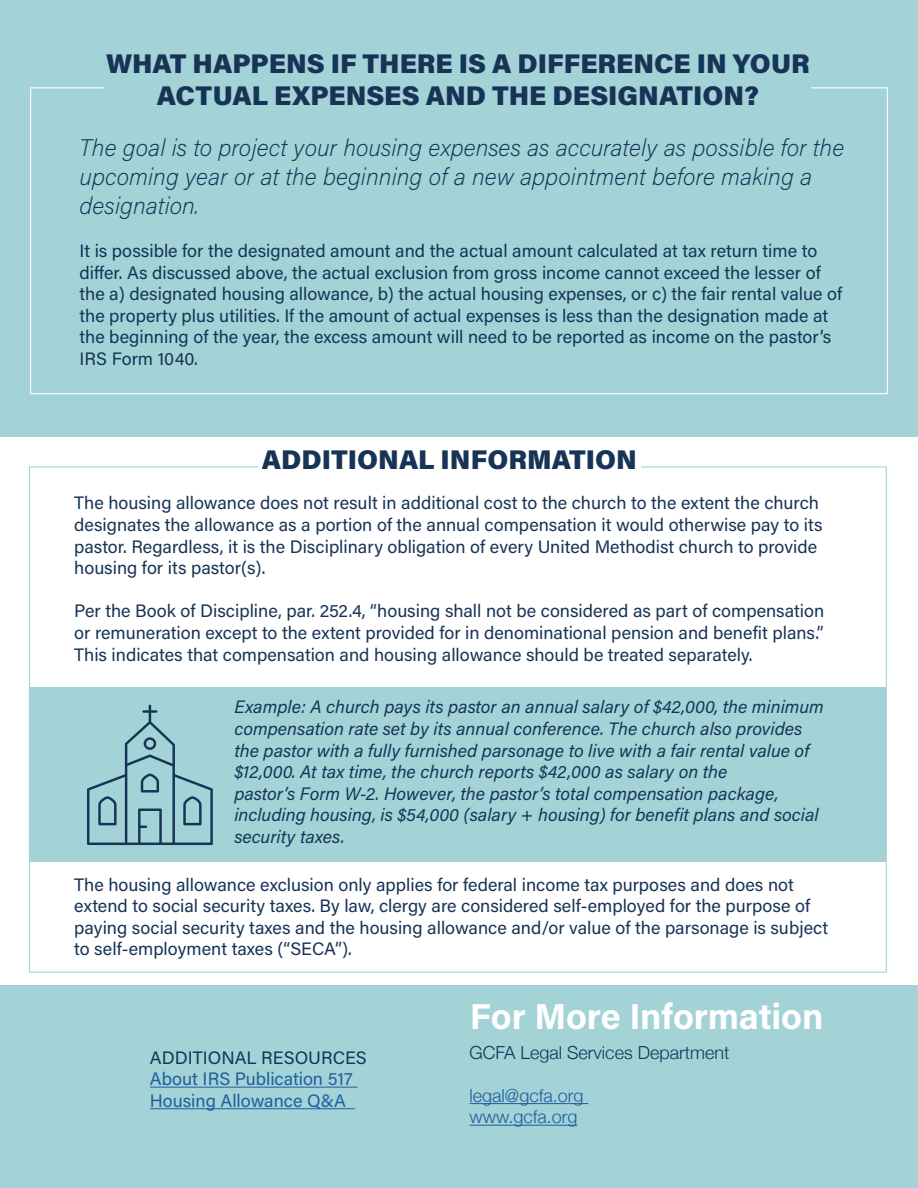
<style>
.page{position:relative;width:918px;height:1188px;background:#fff}
.page>*{position:absolute;margin:0;border:0;box-sizing:border-box;transform-origin:0 0}
.t1{font:700 36px "Acumin Pro";letter-spacing:-.005em;color:#fff}
.t2{font:900 27px/32.4px "Acumin Pro";color:#173456;text-align:center}
.t3{font:italic 200 24px/28.8px "Acumin Pro";color:#173456}
.t4{font:18px/21.6px "Acumin Pro";color:#173456}
.t5{font:italic 18px/21.6px "Acumin Pro";color:#173456}
.t6{font:18px/21.6px "Acumin Pro";color:#215e9e}
.t7{font:300 18px "Helvetica Neue";color:#173456}
.t8{font:300 18px/21.6px "Helvetica Neue";color:#215e9e}
</style>
<div class="page">
<div style="left:0;top:986px;width:918px;height:202px;background:#a3d2d7"></div>
<div style="left:30px;top:688px;width:856px;height:174px;background:#a3d2d7"></div>
<div style="left:0;top:0;width:918px;height:437px;background:#a3d2d7"></div>
<hr style="left:150px;top:1087px;width:207px;height:1px;background:#215e9e">
<hr style="left:150px;top:1108px;width:205px;height:1px;background:#215e9e">
<svg style="left:87px;top:705px;width:126px;height:140px"></svg>
<hr style="left:470px;top:1103px;width:118px;height:1px;background:#215e9e">
<hr style="left:470px;top:1125px;width:108px;height:1px;background:#215e9e">
<h2 class="t2" style="left:106px;top:46px;width:705px">WHAT HAPPENS IF THERE IS A DIFFERENCE IN YOUR<br>ACTUAL EXPENSES AND THE DESIGNATION?</h2>
<h3 class="t3" style="left:80px;top:132px;width:766px">The goal is to project your housing expenses as accurately as possible for the upcoming year or at the beginning of a new appointment before making a designation.</h3>
<p class="t4" style="left:80px;top:239px;width:764px">It is possible for the designated amount and the actual amount calculated at tax return time to differ. As discussed above, the actual exclusion from gross income cannot exceed the lesser of the a) designated housing allowance, b) the actual housing expenses, or c) the fair rental value of the property plus utilities. If the amount of actual expenses is less than the designation made at the beginning of the year, the excess amount will need to be reported as income on the pastor’s IRS Form 1040.</p>
<h2 class="t2" style="left:262px;top:442px;width:376px">ADDITIONAL INFORMATION</h2>
<p class="t4" style="left:74px;top:492px;width:750px">The housing allowance does not result in additional cost to the church to the extent the church designates the allowance as a portion of the annual compensation it would otherwise pay to its pastor. Regardless, it is the Disciplinary obligation of every United Methodist church to provide housing for its pastor(s).</p>
<p class="t4" style="left:74px;top:600px;width:752px;text-align:justify">Per the Book of Discipline, par. 252.4, “housing shall not be considered as part of compensation or remuneration except to the extent provided for in denominational pension and benefit plans.” This indicates that compensation and housing allowance should be treated separately.</p>
<p class="t5" style="left:234px;top:695px;width:591px">Example: A church pays its pastor an annual salary of $42,000, the minimum compensation rate set by its annual conference. The church also provides the pastor with a fully furnished parsonage to live with a fair rental value of $12,000. At tax time, the church reports $42,000 as salary on the<br>pastor’s Form W-2. However, the pastor’s total compensation package, including housing, is $54,000 (salary + housing) for benefit plans and social security taxes.</p>
<p class="t4" style="left:74px;top:873px;width:755px">The housing allowance exclusion only applies for federal income tax purposes and does not extend to social security taxes. By law, clergy are considered self-employed for the purpose of paying social security taxes and the housing allowance and/or value of the parsonage is subject to self-employment taxes (“SECA”).</p>
<p class="t4" style="left:150px;top:1046px;width:218px">ADDITIONAL RESOURCES</p>
<p class="t6" style="left:150px;top:1068px;width:204px">About IRS Publication 517<br>Housing Allowance Q&amp;A</p>
<h1 class="t1" style="left:470px;top:991px;width:355px">For More Information</h1>
<p class="t7" style="left:470px;top:1038px;width:261px">GCFA Legal Services Department</p>
<p class="t8" style="left:470px;top:1083px;width:115px">legal@gcfa.org www.gcfa.org</p>
</div>
